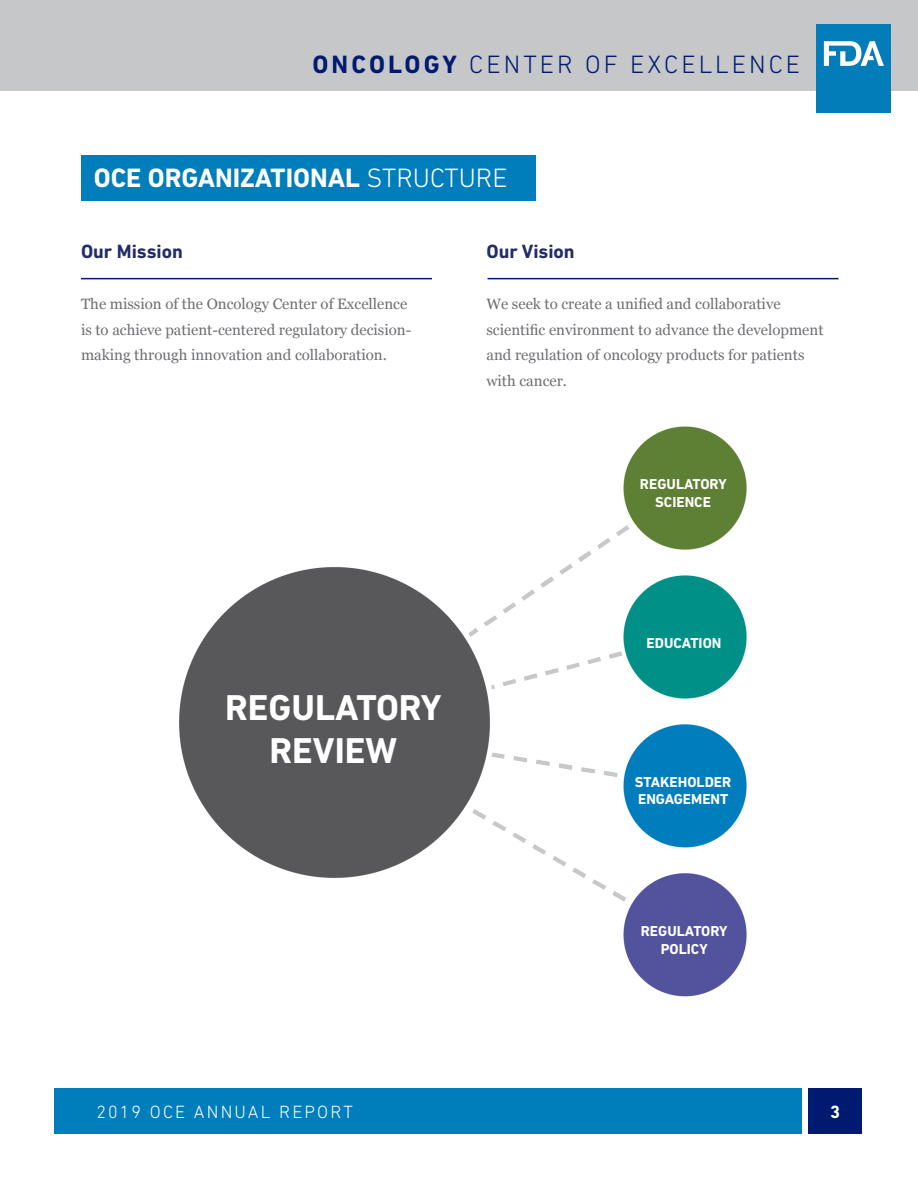
<style>
.page{position:relative;width:918px;height:1188px;background:#fff}
.page>*{position:absolute;margin:0;border:0;box-sizing:border-box;transform-origin:0 0}
.t1{font:700 36.6px/43.8px "DIN Next LT Pro";color:#fff;text-align:center}
.t2{font:700 27px "DIN Next LT Pro";color:#fff}
.t3{font:300 25.5px "DIN Next LT Pro";letter-spacing:.12em;color:#001a71}
.t4{font:700 19.5px "DIN Next LT Pro";color:#232c67}
.t5{font:300 18px "DIN Next LT Pro";letter-spacing:.12em;color:#fff}
.t6{font:700 18px "DIN Next LT Pro";color:#fff}
.t7{font:15px/25.5px "Georgia";color:#6d6e71}
.t8{font:700 14.7px/17.5px "DIN Next LT Pro";color:#fff;text-align:center}
.s1{font-weight:700}
.s2{font-weight:300}
</style>
<div class="page">
<div style="left:0;top:0;width:918px;height:91px;background:#c5c7c8"></div>
<div style="left:808px;top:1089px;width:54px;height:45px;background:#001a71"></div>
<div style="left:54px;top:1089px;width:747px;height:45px;background:#007dbb"></div>
<div style="left:816px;top:24px;width:75px;height:89px;background:#037cba"></div>
<svg style="left:824px;top:41px;width:60px;height:25px"></svg>
<div style="left:81px;top:155px;width:455px;height:46px;background:#007dbb"></div>
<hr style="left:81px;top:278px;width:351px;height:1px;background:#001a71">
<hr style="left:488px;top:278px;width:351px;height:1px;background:#001a71">
<img style="left:179px;top:426px;width:568px;height:571px">
<h3 class="t3" style="left:313px;top:50px;width:489px"><span class="s1">ONCOLOGY</span> CENTER OF EXCELLENCE</h3>
<h1 class="t2" style="left:94px;top:162px;width:415px">OCE ORGANIZATIONAL <span class="s2">STRUCTURE</span></h1>
<p class="t4" style="left:81px;top:240px;width:103px">Our Mission</p>
<p class="t7" style="left:81px;top:291px;width:332px">The mission of the Oncology Center of Excellence is to achieve patient-centered regulatory decision&shy;making through innovation and collaboration.</p>
<p class="t4" style="left:486px;top:240px;width:90px">Our Vision</p>
<p class="t7" style="left:486px;top:291px;width:339px">We seek to create a unified and collaborative scientific environment to advance the development and regulation of oncology products for patients with cancer.</p>
<p class="t8" style="left:640px;top:475px;width:88px">REGULATORY<br>SCIENCE</p>
<h1 class="t1" style="left:225px;top:685px;width:218px">REGULATORY<br>REVIEW</h1>
<p class="t8" style="left:647px;top:634px;width:76px">EDUCATION</p>
<p class="t8" style="left:635px;top:773px;width:98px;text-align:left">STAKEHOLDER<br>ENGAGEMENT</p>
<p class="t8" style="left:641px;top:923px;width:88px">REGULATORY<br>POLICY</p>
<p class="t5" style="left:96px;top:1101px;width:258px">2019 OCE ANNUAL REPORT</p>
<p class="t6" style="left:830px;top:1101px;width:12px">3</p>
</div>
